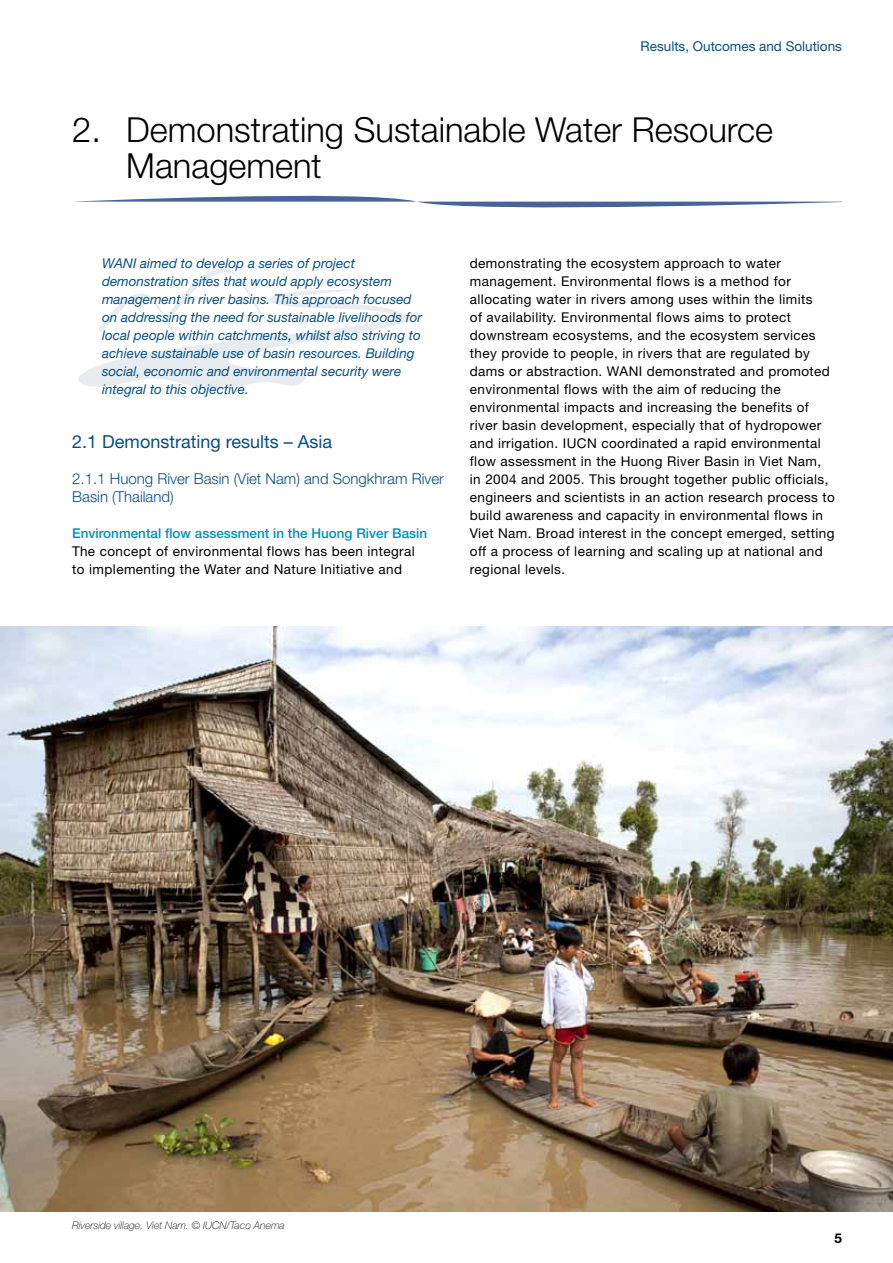
<style>
.page{position:relative;width:893px;height:1263px;background:#fff}
.page>*{position:absolute;margin:0;border:0;box-sizing:border-box;transform-origin:0 0}
.t1{font:300 34.5px/36px "Helvetica Neue";color:#000}
.t2{font:18px "Helvetica Neue";color:#074e89}
.t3{font:300 15px/18px "Helvetica Neue";color:#074e89}
.t4{font:13.5px/18px "Helvetica Neue";letter-spacing:.03em;color:#000}
.t5{font:italic 13.5px/18px "Helvetica Neue";color:#074e89}
.t6{font:500 13.5px "Helvetica Neue";color:#0091b8}
.t7{font:13.5px "Helvetica Neue";color:#074e89}
.t8{font:700 13.5px "Helvetica Neue";color:#000}
.t9{font:italic 100 10.5px "Helvetica Neue";color:#000}
</style>
<div class="page">
<svg style="left:78px;top:269px;width:330px;height:121px"></svg>
<img style="left:0;top:626px;width:893px;height:586px">
<svg style="left:73px;top:196px;width:769px;height:11px"></svg>
<p class="t7" style="left:641px;top:38px;width:203px">Results, Outcomes and Solutions</p>
<h1 class="t1" style="left:126px;top:111px;width:648px;text-indent:-54px">2. Demonstrating Sustainable Water Resource<br>Management</h1>
<p class="t5" style="left:102px;top:254px;width:321px">WANI aimed to develop a series of project demonstration sites that would apply ecosystem management in river basins. This approach focused on addressing the need for sustainable livelihoods for local people within catchments, whilst also striving to achieve sustainable use of basin resources. Building social, economic and environmental security were integral to this objective.</p>
<h2 class="t2" style="left:72px;top:431px;width:261px">2.1 Demonstrating results – Asia</h2>
<p class="t3" style="left:72px;top:470px;width:373px">2.1.1 Huong River Basin (Viet Nam) and Songkhram River<br>Basin (Thailand)</p>
<p class="t6" style="left:72px;top:525px;width:356px">Environmental flow assessment in the Huong River Basin</p>
<p class="t4" style="left:72px;top:542px;width:344px">The concept of environmental flows has been integral to implementing the Water and Nature Initiative and</p>
<p class="t4" style="left:470px;top:254px;width:366px">demonstrating the ecosystem approach to water management. Environmental flows is a method for allocating water in rivers among uses within the limits<br>of availability. Environmental flows aims to protect downstream ecosystems, and the ecosystem services they provide to people, in rivers that are regulated by dams or abstraction. WANI demonstrated and promoted environmental flows with the aim of reducing the environmental impacts and increasing the benefits of river basin development, especially that of hydropower and irrigation. IUCN coordinated a rapid environmental flow assessment in the Huong River Basin in Viet Nam, in 2004 and 2005. This brought together public officials, engineers and scientists in an action research process to build awareness and capacity in environmental flows in Viet Nam. Broad interest in the concept emerged, setting off a process of learning and scaling up at national and regional levels.</p>
<p class="t9" style="left:72px;top:1219px;width:214px">Riverside village, Viet Nam. © IUCN/Taco Anema</p>
<p class="t8" style="left:834px;top:1230px;width:9px">5</p>
</div>
